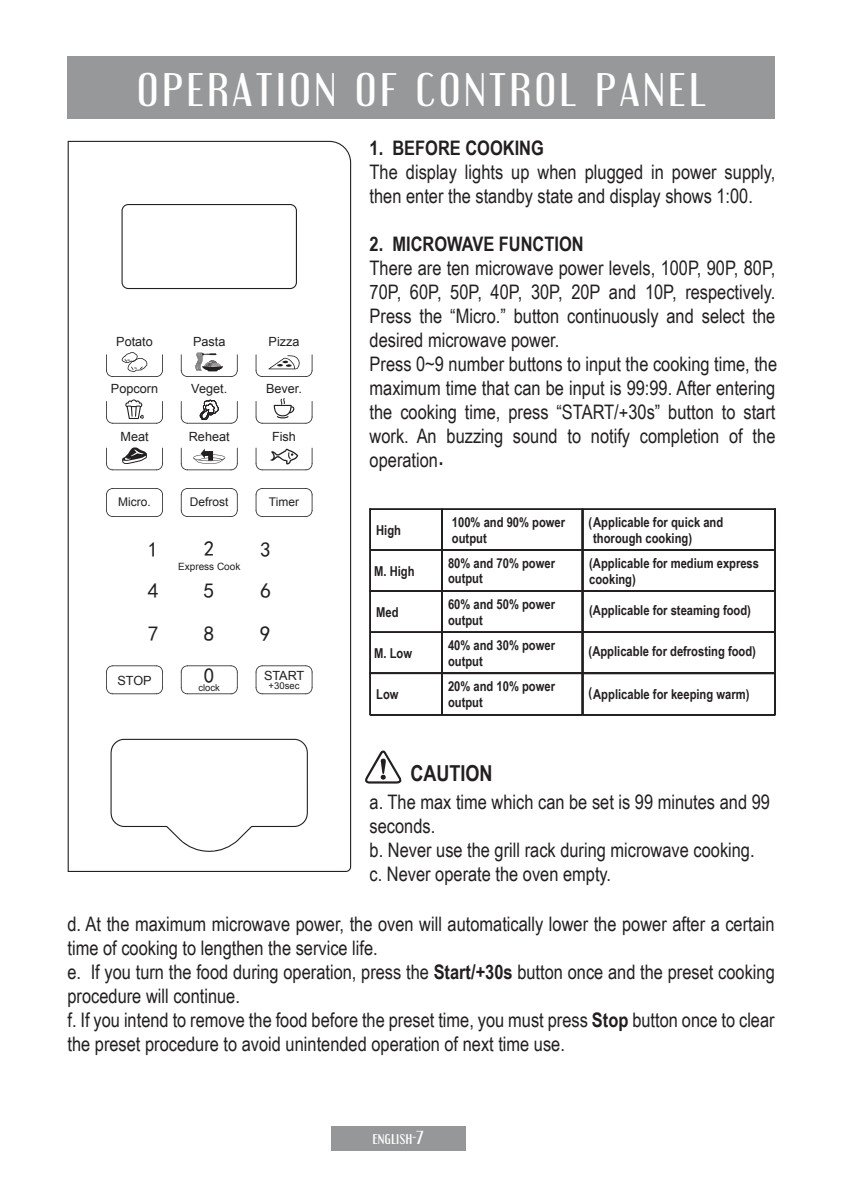
<style>
.page{position:relative;width:843px;height:1191px;background:#fff}
.page>*{position:absolute;margin:0;border:0;box-sizing:border-box;transform-origin:0 0}
.t1{font:40px "Engebrechtre Rg";letter-spacing:.1em;color:#fff}
.t2{font:700 22px "Arial Narrow";color:#231f20}
.t3{font:21px "Kai Ti";color:#231f20}
.t4{font:20px/24px "Arial Narrow";color:#231f20}
.t5{font:700 20px "Arial Narrow";color:#231f20}
.t6{font:16px "Engebrechtre Rg";color:#fff}
.t7{font:700 13.6px/15.6px "Arial Narrow";color:#231f20}
.t8{font:12.6px "Arial";color:#231f20}
.t9{font:12px "Arial";color:#231f20}
.t10{font:10px "Arial";color:#231f20}
.t11{font:9.4px "Arial";color:#231f20}
.s1{font-weight:700}
</style>
<div class="page">
<div style="left:330px;top:1126px;width:135px;height:24px;background:#959799"></div>
<div style="left:67px;top:57px;width:708px;height:62px;background:#96989a"></div>
<svg style="left:365px;top:750px;width:36px;height:33px"></svg>
<div style="left:370px;top:509px;width:71px;height:41px;border:1px solid #231f20"></div>
<div style="left:441px;top:509px;width:141px;height:41px;border:1px solid #231f20"></div>
<div style="left:582px;top:509px;width:192px;height:41px;border:1px solid #231f20"></div>
<div style="left:370px;top:508px;width:71px;height:2px;border:1px solid #231f20"></div>
<div style="left:441px;top:508px;width:141px;height:2px;border:1px solid #231f20"></div>
<div style="left:582px;top:508px;width:192px;height:2px;border:1px solid #231f20"></div>
<div style="left:369px;top:509px;width:1px;height:41px;border:1px solid #231f20"></div>
<div style="left:441px;top:509px;width:1px;height:41px;border:1px solid #231f20"></div>
<hr style="left:582px;top:509px;width:1px;height:41px;background:#231f20">
<div style="left:581px;top:509px;width:1px;height:41px;border:1px solid #231f20"></div>
<div style="left:774px;top:509px;width:1px;height:41px;border:1px solid #231f20"></div>
<div style="left:370px;top:550px;width:71px;height:41px;border:1px solid #231f20"></div>
<div style="left:441px;top:550px;width:141px;height:41px;border:1px solid #231f20"></div>
<div style="left:582px;top:550px;width:192px;height:41px;border:1px solid #231f20"></div>
<hr style="left:370px;top:550px;width:71px;height:1px;background:#231f20">
<hr style="left:442px;top:550px;width:140px;height:1px;background:#231f20">
<hr style="left:582px;top:550px;width:192px;height:1px;background:#231f20">
<div style="left:369px;top:550px;width:1px;height:41px;border:1px solid #231f20"></div>
<div style="left:441px;top:550px;width:1px;height:41px;border:1px solid #231f20"></div>
<hr style="left:582px;top:550px;width:1px;height:41px;background:#231f20">
<div style="left:581px;top:550px;width:1px;height:41px;border:1px solid #231f20"></div>
<div style="left:774px;top:550px;width:1px;height:41px;border:1px solid #231f20"></div>
<div style="left:370px;top:591px;width:71px;height:41px;border:1px solid #231f20"></div>
<div style="left:441px;top:591px;width:141px;height:41px;border:1px solid #231f20"></div>
<div style="left:582px;top:591px;width:192px;height:41px;border:1px solid #231f20"></div>
<div style="left:370px;top:591px;width:71px;height:1px;border:1px solid #231f20"></div>
<div style="left:441px;top:591px;width:141px;height:1px;border:1px solid #231f20"></div>
<div style="left:582px;top:591px;width:192px;height:1px;border:1px solid #231f20"></div>
<div style="left:369px;top:591px;width:1px;height:41px;border:1px solid #231f20"></div>
<div style="left:441px;top:591px;width:1px;height:41px;border:1px solid #231f20"></div>
<hr style="left:582px;top:591px;width:1px;height:41px;background:#231f20">
<div style="left:581px;top:591px;width:1px;height:41px;border:1px solid #231f20"></div>
<div style="left:774px;top:591px;width:1px;height:41px;border:1px solid #231f20"></div>
<div style="left:370px;top:632px;width:71px;height:41px;border:1px solid #231f20"></div>
<div style="left:441px;top:632px;width:141px;height:41px;border:1px solid #231f20"></div>
<div style="left:582px;top:632px;width:192px;height:41px;border:1px solid #231f20"></div>
<hr style="left:370px;top:632px;width:71px;height:1px;background:#231f20">
<hr style="left:442px;top:632px;width:140px;height:1px;background:#231f20">
<hr style="left:582px;top:632px;width:192px;height:1px;background:#231f20">
<div style="left:369px;top:632px;width:1px;height:41px;border:1px solid #231f20"></div>
<div style="left:441px;top:632px;width:1px;height:41px;border:1px solid #231f20"></div>
<hr style="left:582px;top:632px;width:1px;height:41px;background:#231f20">
<div style="left:581px;top:632px;width:1px;height:41px;border:1px solid #231f20"></div>
<div style="left:774px;top:632px;width:1px;height:41px;border:1px solid #231f20"></div>
<div style="left:370px;top:673px;width:71px;height:1px;border:1px solid #231f20"></div>
<div style="left:441px;top:673px;width:141px;height:1px;border:1px solid #231f20"></div>
<div style="left:582px;top:673px;width:192px;height:1px;border:1px solid #231f20"></div>
<div style="left:369px;top:673px;width:1px;height:42px;border:1px solid #231f20"></div>
<hr style="left:370px;top:715px;width:71px;height:1px;background:#231f20">
<div style="left:370px;top:714px;width:71px;height:1px;border:1px solid #231f20"></div>
<div style="left:441px;top:673px;width:1px;height:42px;border:1px solid #231f20"></div>
<hr style="left:442px;top:715px;width:140px;height:1px;background:#231f20">
<div style="left:441px;top:714px;width:141px;height:1px;border:1px solid #231f20"></div>
<hr style="left:582px;top:673px;width:1px;height:42px;background:#231f20">
<div style="left:581px;top:673px;width:1px;height:42px;border:1px solid #231f20"></div>
<hr style="left:582px;top:715px;width:192px;height:1px;background:#231f20">
<div style="left:582px;top:714px;width:192px;height:1px;border:1px solid #231f20"></div>
<div style="left:774px;top:673px;width:1px;height:42px;border:1px solid #231f20"></div>
<svg style="left:68px;top:141px;width:283px;height:731px"></svg>
<svg style="left:121px;top:204px;width:176px;height:85px"></svg>
<svg style="left:110px;top:739px;width:198px;height:113px"></svg>
<svg style="left:106px;top:352px;width:57px;height:25px"></svg>
<svg style="left:106px;top:399px;width:57px;height:25px"></svg>
<svg style="left:106px;top:447px;width:57px;height:23px"></svg>
<svg style="left:106px;top:488px;width:57px;height:29px"></svg>
<svg style="left:106px;top:665px;width:57px;height:29px"></svg>
<svg style="left:181px;top:352px;width:57px;height:25px"></svg>
<svg style="left:181px;top:400px;width:57px;height:24px"></svg>
<svg style="left:181px;top:448px;width:57px;height:22px"></svg>
<svg style="left:181px;top:488px;width:57px;height:29px"></svg>
<svg style="left:181px;top:665px;width:57px;height:29px"></svg>
<svg style="left:255px;top:354px;width:57px;height:23px"></svg>
<svg style="left:255px;top:398px;width:57px;height:26px"></svg>
<svg style="left:255px;top:448px;width:57px;height:22px"></svg>
<svg style="left:255px;top:488px;width:57px;height:29px"></svg>
<svg style="left:255px;top:665px;width:57px;height:29px"></svg>
<h1 class="t1" style="left:137px;top:65px;width:570px">OPERATION OF CONTROL PANEL</h1>
<p class="t8" style="left:116px;top:334px;width:38px">Potato</p>
<p class="t8" style="left:193px;top:334px;width:34px">Pasta</p>
<p class="t8" style="left:268px;top:334px;width:32px">Pizza</p>
<p class="t8" style="left:111px;top:380px;width:49px">Popcorn</p>
<p class="t8" style="left:191px;top:380px;width:37px">Veget.</p>
<p class="t8" style="left:266px;top:380px;width:37px">Bever.</p>
<p class="t8" style="left:120px;top:428px;width:30px">Meat</p>
<p class="t8" style="left:189px;top:428px;width:42px">Reheat</p>
<p class="t8" style="left:272px;top:428px;width:25px">Fish</p>
<p class="t9" style="left:118px;top:494px;width:34px">Micro.</p>
<p class="t9" style="left:190px;top:494px;width:40px">Defrost</p>
<p class="t9" style="left:269px;top:494px;width:32px">Timer</p>
<p class="t3" style="left:148px;top:539px;width:12px">1</p>
<p class="t3" style="left:204px;top:538px;width:12px">2</p>
<p class="t3" style="left:260px;top:539px;width:12px">3</p>
<p class="t10" style="left:178px;top:560px;width:64px">Express Cook</p>
<p class="t3" style="left:148px;top:580px;width:12px">4</p>
<p class="t3" style="left:204px;top:580px;width:12px">5</p>
<p class="t3" style="left:260px;top:580px;width:12px">6</p>
<p class="t3" style="left:148px;top:623px;width:12px">7</p>
<p class="t3" style="left:204px;top:623px;width:12px">8</p>
<p class="t3" style="left:260px;top:623px;width:12px">9</p>
<p class="t8" style="left:117px;top:672px;width:36px">STOP</p>
<p class="t3" style="left:204px;top:665px;width:12px">0</p>
<p class="t8" style="left:264px;top:667px;width:42px">START</p>
<p class="t11" style="left:198px;top:682px;width:23px">clock</p>
<p class="t11" style="left:268px;top:680px;width:32px">+30sec</p>
<p class="t5" style="left:369px;top:133px;width:176px">1. BEFORE COOKING</p>
<p class="t4" style="left:369px;top:159px;width:407px">The display lights up when plugged in power supply, then enter the standby state and display shows 1:00.</p>
<p class="t5" style="left:369px;top:229px;width:215px">2. MICROWAVE FUNCTION</p>
<p class="t4" style="left:369px;top:255px;width:409px">There are ten microwave power levels, 100P, 90P, 80P, 70P, 60P, 50P, 40P, 30P, 20P and 10P, respectively.<br>Press the “Micro.” button continuously and select the desired microwave power.<br>Press 0~9 number buttons to input the cooking time, the maximum time that can be input is 99:99. After entering the cooking time, press “START/+30s” button to start work. An buzzing sound to notify completion of the operation</p>
<p class="t5" style="left:438px;top:442px;width:6px">.</p>
<p class="t7" style="left:376px;top:521px;width:26px">High</p>
<p class="t7" style="left:451px;top:513px;width:115px;line-height:16.4px">100% and 90% power output</p>
<p class="t7" style="left:593px;top:513px;width:131px;line-height:16.4px;text-indent:-5px">(Applicable for quick and thorough cooking)</p>
<p class="t7" style="left:374px;top:562px;width:42px">M. High</p>
<p class="t7" style="left:448px;top:554px;width:108px">80% and 70% power output</p>
<p class="t7" style="left:589px;top:554px;width:171px;line-height:16.4px">(Applicable for medium express cooking)</p>
<p class="t7" style="left:376px;top:603px;width:24px">Med</p>
<p class="t7" style="left:448px;top:595px;width:108px">60% and 50% power output</p>
<p class="t7" style="left:589px;top:601px;width:163px">(Applicable for steaming food)</p>
<p class="t7" style="left:374px;top:644px;width:39px">M. Low</p>
<p class="t7" style="left:448px;top:637px;width:108px">40% and 30% power output</p>
<p class="t7" style="left:588px;top:643px;width:169px">(Applicable for defrosting food)</p>
<p class="t7" style="left:376px;top:686px;width:24px">Low</p>
<p class="t7" style="left:448px;top:678px;width:108px">20% and 10% power output</p>
<p class="t7" style="left:588px;top:686px;width:162px">(Applicable for keeping warm)</p>
<p class="t2" style="left:410px;top:757px;width:84px">CAUTION</p>
<p class="t4" style="left:369px;top:789px;width:401px">a. The max time which can be set is 99 minutes and 99 seconds.<br>b. Never use the grill rack during microwave cooking. c. Never operate the oven empty.</p>
<p class="t4" style="left:67px;top:911px;width:708px">d. At the maximum microwave power, the oven will automatically lower the power after a certain time of cooking to lengthen the service life.<br>e. If you turn the food during operation, press the <span class="s1">Start/+30s</span> button once and the preset cooking procedure will continue.<br>f. If you intend to remove the food before the preset time, you must press <span class="s1">Stop</span> button once to clear the preset procedure to avoid unintended operation of next time use.</p>
<p class="t6" style="left:372px;top:1127px;width:53px">english-7</p>
</div>
